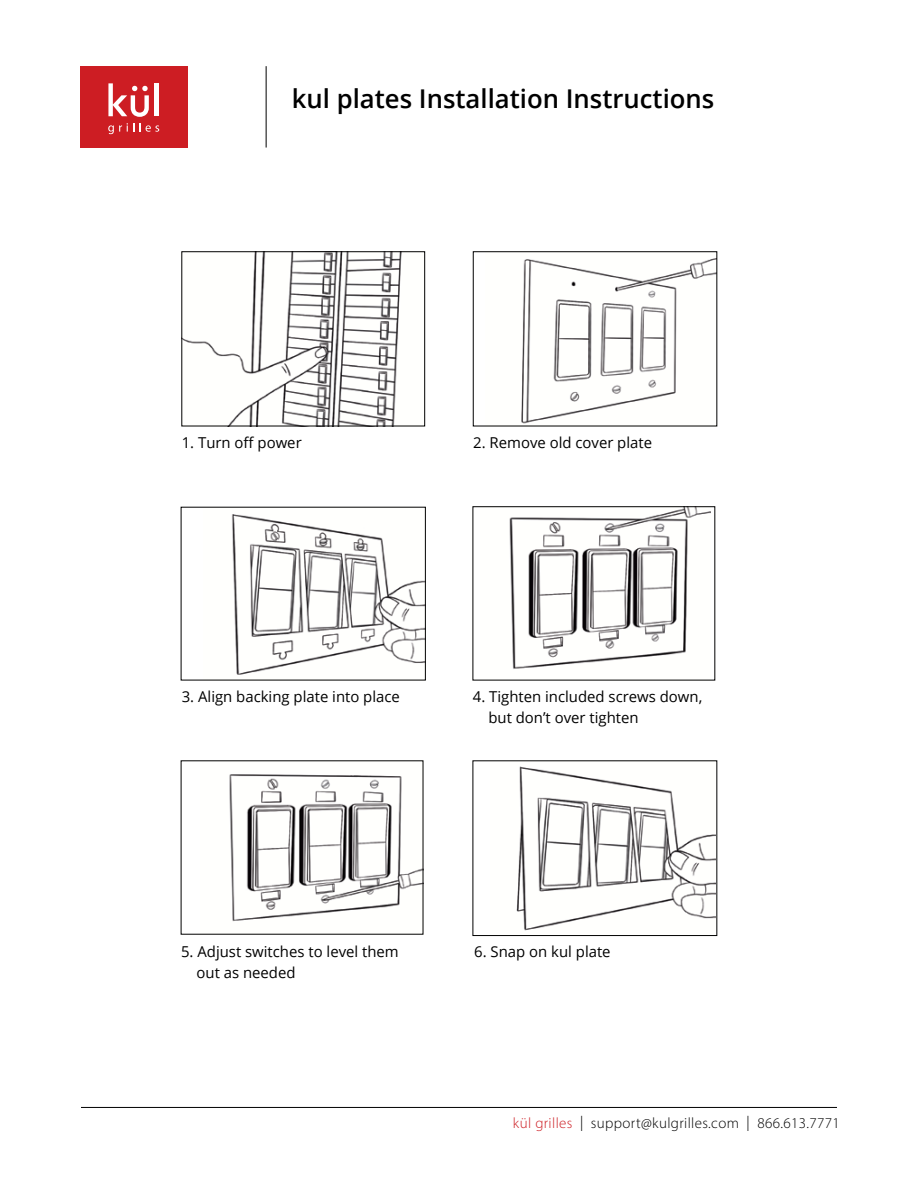
<style>
.page{position:relative;width:918px;height:1188px;background:#fff}
.page>*{position:absolute;margin:0;border:0;box-sizing:border-box;transform-origin:0 0}
.t1{font:600 25.8px "Open Sans";color:#000}
.t2{font:15px "Open Sans";color:#000}
.t3{font:300 15px "Myriad Pro";letter-spacing:.025em;color:#000}
.s1{color:#cd1d23}
.s2{font-size:22.5px}
</style>
<div class="page">
<hr style="left:266px;top:66px;width:1px;height:82px;background:#000">
<hr style="left:81px;top:1107px;width:756px;height:1px;background:#000">
<img style="left:183px;top:253px;width:219px;height:171px">
<div style="left:181px;top:251px;width:244px;height:175px;border:1px solid #000"></div>
<img style="left:521px;top:258px;width:194px;height:166px">
<div style="left:473px;top:251px;width:244px;height:175px;border:1px solid #000"></div>
<img style="left:232px;top:514px;width:192px;height:161px">
<img style="left:516px;top:766px;width:199px;height:165px">
<img style="left:509px;top:508px;width:201px;height:161px">
<img style="left:229px;top:774px;width:192px;height:148px">
<div style="left:80px;top:66px;width:107px;height:82px;background:#cd1d23"></div>
<svg style="left:108px;top:83px;width:41px;height:34px"></svg>
<hr style="left:155px;top:83px;width:4px;height:33px;background:#fff">
<svg style="left:108px;top:123px;width:26px;height:11px"></svg>
<svg style="left:140px;top:123px;width:19px;height:9px"></svg>
<p class="t1" style="left:292px;top:81px;width:424px">kul plates Installation Instructions</p>
<p class="t2" style="left:182px;top:432px;width:121px">1. Turn off power</p>
<p class="t2" style="left:473px;top:432px;width:180px">2. Remove old cover plate</p>
<p class="t2" style="left:182px;top:687px;width:220px">3. Align backing plate into place</p>
<p class="t2" style="left:473px;top:687px;width:231px">4. Tighten included screws down,</p>
<p class="t2" style="left:488px;top:708px;width:152px">but don’t over tighten</p>
<p class="t2" style="left:181px;top:941px;width:219px">5. Adjust switches to level them</p>
<p class="t2" style="left:197px;top:962px;width:101px">out as needed</p>
<p class="t2" style="left:474px;top:941px;width:138px">6. Snap on kul plate</p>
<p class="t3" style="left:513px;top:1114px;width:328px"><span class="s1">kül grilles</span> <span class="s2">I</span> support@kulgrilles.com <span class="s2">I</span> 866.613.7771</p>
</div>
